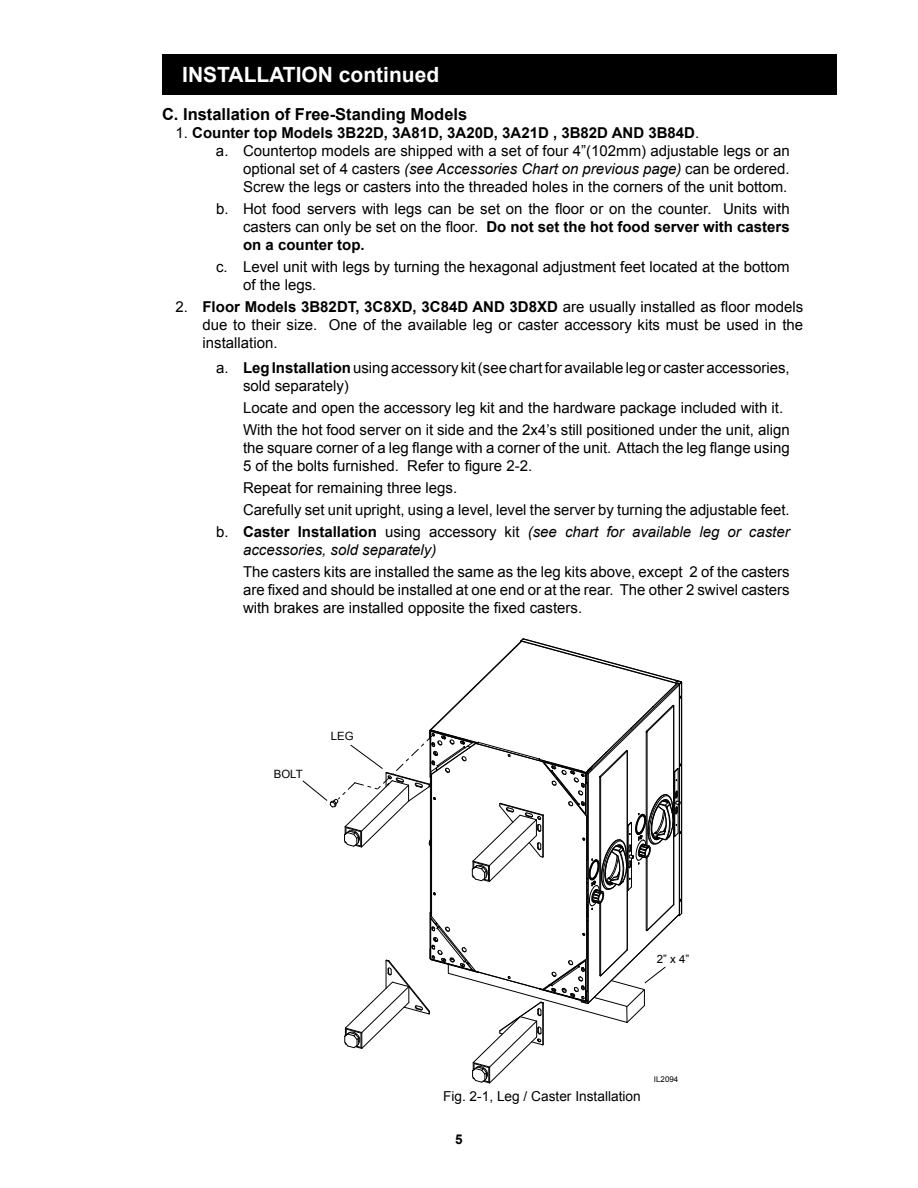
<style>
.page{position:relative;width:918px;height:1188px;background:#fff}
.page>*{position:absolute;margin:0;border:0;box-sizing:border-box;transform-origin:0 0}
.t1{font:700 21px "Arial";color:#fff}
.t2{font:700 16.5px "Arial";color:#000}
.t3{font:15px/18px "Arial";color:#000}
.t4{font:italic 15px "Arial";color:#000}
.t5{font:700 15px "Arial";color:#000}
.t6{font:13.65px "Arial";color:#000}
.t7{font:700 13.5px "Arial";color:#000}
.t8{font:11.4px "Arial";color:#000}
.t9{font:7.95px "Arial";color:#000}
.s1{font-weight:400}
.s2{font-style:normal}
.s3{font-weight:700}
.s4{font-weight:700;font-style:normal}
</style>
<div class="page">
<svg style="left:302px;top:638px;width:380px;height:445px"></svg>
<div style="left:162px;top:54px;width:675px;height:40px;background:#000"></div>
<h1 class="t1" style="left:182px;top:61px;width:259px">INSTALLATION continued</h1>
<p class="t2" style="left:162px;top:103px;width:307px">C. Installation of Free-Standing Models</p>
<p class="t5" style="left:176px;top:123px;width:525px"><span class="s1">1.</span> Counter top Models 3B22D, 3A81D, 3A20D, 3A21D , 3B82D AND 3B84D<span class="s1">.</span></p>
<p class="t3" style="left:216px;top:142px;width:575px">a. Countertop models are shipped with a set of four 4”(102mm) adjustable legs or an</p>
<p class="t4" style="left:243px;top:159px;width:548px"><span class="s2">optional set of 4 casters</span> (see Accessories Chart on previous page) <span class="s2">can be ordered.</span></p>
<p class="t3" style="left:243px;top:178px;width:546px">Screw the legs or casters into the threaded holes in the corners of the unit bottom.</p>
<p class="t3" style="left:243px;top:200px;width:548px;text-align:justify;text-indent:-27px">b. Hot food servers with legs can be set on the floor or on the counter. Units with casters can only be set on the floor. <span class="s3">Do not set the hot food server with casters on a counter top.</span></p>
<p class="t3" style="left:243px;top:258px;width:548px;text-indent:-27px">c. Level unit with legs by turning the hexagonal adjustment feet located at the bottom of the legs.</p>
<p class="t3" style="left:202px;top:298px;width:602px;text-align:justify;text-indent:-27px">2. <span class="s3">Floor Models 3B82DT, 3C8XD, 3C84D AND 3D8XD</span> are usually installed as floor models due to their size. One of the available leg or caster accessory kits must be used in the installation.</p>
<p class="t3" style="left:243px;top:359px;width:548px;text-indent:-27px">a. <span class="s3">Leg Installation</span>using accessory kit (see chart for available leg or caster accessories, sold separately)</p>
<p class="t3" style="left:243px;top:397px;width:548px;line-height:22px">Locate and open the accessory leg kit and the hardware package included with it.<br>With the hot food server on it side and the 2x4’s still positioned under the unit, align</p>
<p class="t3" style="left:243px;top:439px;width:548px">the square corner of a leg flange with a corner of the unit. Attach the leg flange using<br>5 of the bolts furnished. Refer to figure 2-2.</p>
<p class="t3" style="left:243px;top:479px;width:216px">Repeat for remaining three legs.</p>
<p class="t3" style="left:243px;top:501px;width:548px">Carefully set unit upright, using a level, level the server by turning the adjustable feet.</p>
<p class="t4" style="left:216px;top:522px;width:575px"><span class="s2">b.</span> <span class="s4">Caster Installation</span> <span class="s2">using accessory kit</span> (see chart for available leg or caster</p>
<p class="t4" style="left:243px;top:540px;width:195px">accessories, sold separately)</p>
<p class="t3" style="left:243px;top:563px;width:548px;text-align:justify">The casters kits are installed the same as the leg kits above, except 2 of the casters are fixed and should be installed at one end or at the rear. The other 2 swivel casters with brakes are installed opposite the fixed casters.</p>
<p class="t8" style="left:274px;top:767px;width:30px">BOLT</p>
<p class="t8" style="left:331px;top:729px;width:24px">LEG</p>
<p class="t8" style="left:657px;top:952px;width:34px">2” x 4”</p>
<p class="t6" style="left:443px;top:1087px;width:199px">Fig. 2-1, Leg / Caster Installation</p>
<p class="t7" style="left:455px;top:1130px;width:9px">5</p>
<p class="t9" style="left:654px;top:1074px;width:26px">IL2094</p>
</div>
